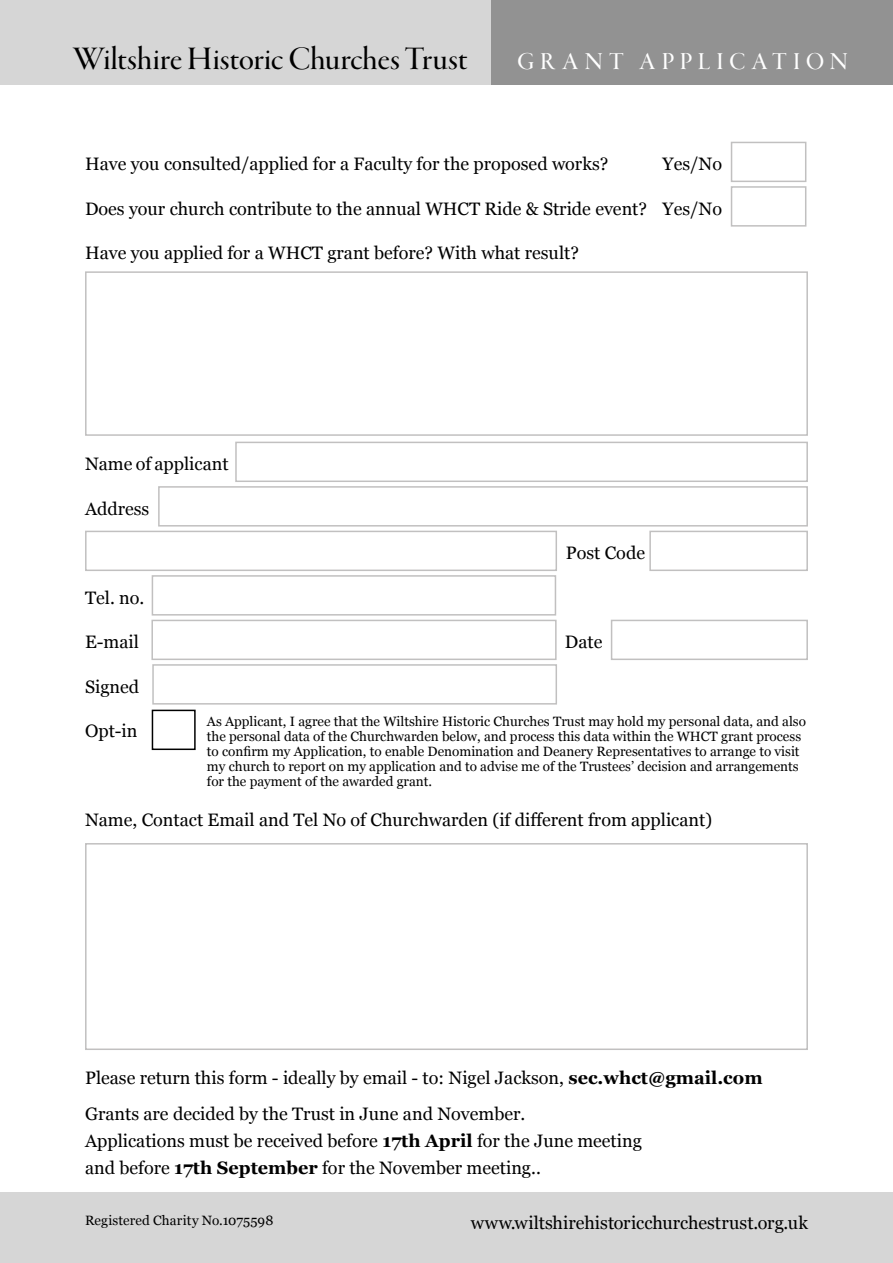
<style>
.page{position:relative;width:893px;height:1263px;background:#fff}
.page>*{position:absolute;margin:0;border:0;box-sizing:border-box;transform-origin:0 0}
.t1{font:34.05px "Garamond Premr Pro Med Disp";color:#000}
.t2{font:25.2px "Garamond Premr Pro Med Disp";letter-spacing:.23em;color:#fff}
.t3{font:18px/35.5px "Georgia";color:#000}
.t4{font:13.5px/15px "Georgia";color:#000}
.s1{font-weight:700}
</style>
<div class="page">
<div style="left:0;top:1193px;width:893px;height:70px;background:#d6d6d6"></div>
<div style="left:0;top:0;width:893px;height:84px;background:#d6d6d6"></div>
<div style="left:492px;top:0;width:401px;height:84px;background:#929292"></div>
<div style="left:731px;top:142px;width:75px;height:40px;border:2px solid #c1c0c0"></div>
<div style="left:731px;top:186px;width:75px;height:41px;border:2px solid #c1c0c0"></div>
<div style="left:85px;top:271px;width:723px;height:165px;border:2px solid #c1c0c0"></div>
<div style="left:235px;top:442px;width:573px;height:40px;border:2px solid #c1c0c0"></div>
<div style="left:158px;top:486px;width:650px;height:40px;border:2px solid #c1c0c0"></div>
<div style="left:85px;top:531px;width:472px;height:40px;border:2px solid #c1c0c0"></div>
<div style="left:649px;top:531px;width:159px;height:40px;border:2px solid #c1c0c0"></div>
<div style="left:152px;top:575px;width:404px;height:40px;border:2px solid #c1c0c0"></div>
<div style="left:151px;top:620px;width:406px;height:40px;border:2px solid #c1c0c0"></div>
<div style="left:611px;top:620px;width:197px;height:40px;border:2px solid #c1c0c0"></div>
<div style="left:152px;top:664px;width:405px;height:41px;border:2px solid #c1c0c0"></div>
<div style="left:152px;top:710px;width:44px;height:40px;border:2px solid #000"></div>
<div style="left:85px;top:843px;width:723px;height:207px;border:2px solid #c1c0c0"></div>
<h1 class="t1" style="left:73px;top:40px;width:396px">Wiltshire Historic Churches Trust</h1>
<h2 class="t2" style="left:517px;top:47px;width:333px">GRANT APPLICATION</h2>
<p class="t3" style="left:85px;top:145px;width:525px">Have you consulted/applied for a Faculty for the proposed works?</p>
<p class="t3" style="left:663px;top:145px;width:61px">Yes/No</p>
<p class="t3" style="left:85px;top:190px;width:638px">Does your church contribute to the annual WHCT Ride &amp; Stride event? Yes/No</p>
<p class="t3" style="left:85px;top:234px;width:495px">Have you applied for a WHCT grant before? With what result?</p>
<p class="t3" style="left:85px;top:445px;width:145px">Name of applicant</p>
<p class="t3" style="left:85px;top:490px;width:66px">Address</p>
<p class="t3" style="left:566px;top:534px;width:81px">Post Code</p>
<p class="t3" style="left:85px;top:579px;width:61px">Tel. no.</p>
<p class="t3" style="left:85px;top:623px;width:55px">E-mail</p>
<p class="t3" style="left:565px;top:623px;width:39px">Date</p>
<p class="t3" style="left:85px;top:668px;width:56px">Signed</p>
<p class="t3" style="left:85px;top:712px;width:54px">Opt-in</p>
<p class="t4" style="left:207px;top:713px;width:601px">As Applicant, I agree that the Wiltshire Historic Churches Trust may hold my personal data, and also the personal data of the Churchwarden below, and process this data within the WHCT grant process to confirm my Application, to enable Denomination and Deanery Representatives to arrange to visit my church to report on my application and to advise me of the Trustees’ decision and arrangements for the payment of the awarded grant.</p>
<p class="t3" style="left:85px;top:801px;width:629px">Name, Contact Email and Tel No of Churchwarden (if different from applicant)</p>
<p class="t3" style="left:85px;top:1059px;width:679px">Please return this form - ideally by email - to: Nigel Jackson, <span class="s1">sec.whct@gmail.com<br></span>Grants are decided by the Trust in June and November.</p>
<p class="t3" style="left:85px;top:1126px;width:558px;line-height:27px">Applications must be received before <span class="s1">17th April</span> for the June meeting and before <span class="s1">17th September</span> for the November meeting..</p>
<p class="t4" style="left:85px;top:1213px;width:190px">Registered Charity No.1075598</p>
<p class="t3" style="left:471px;top:1204px;width:339px">www.wiltshirehistoricchurchestrust.org.uk</p>
</div>
